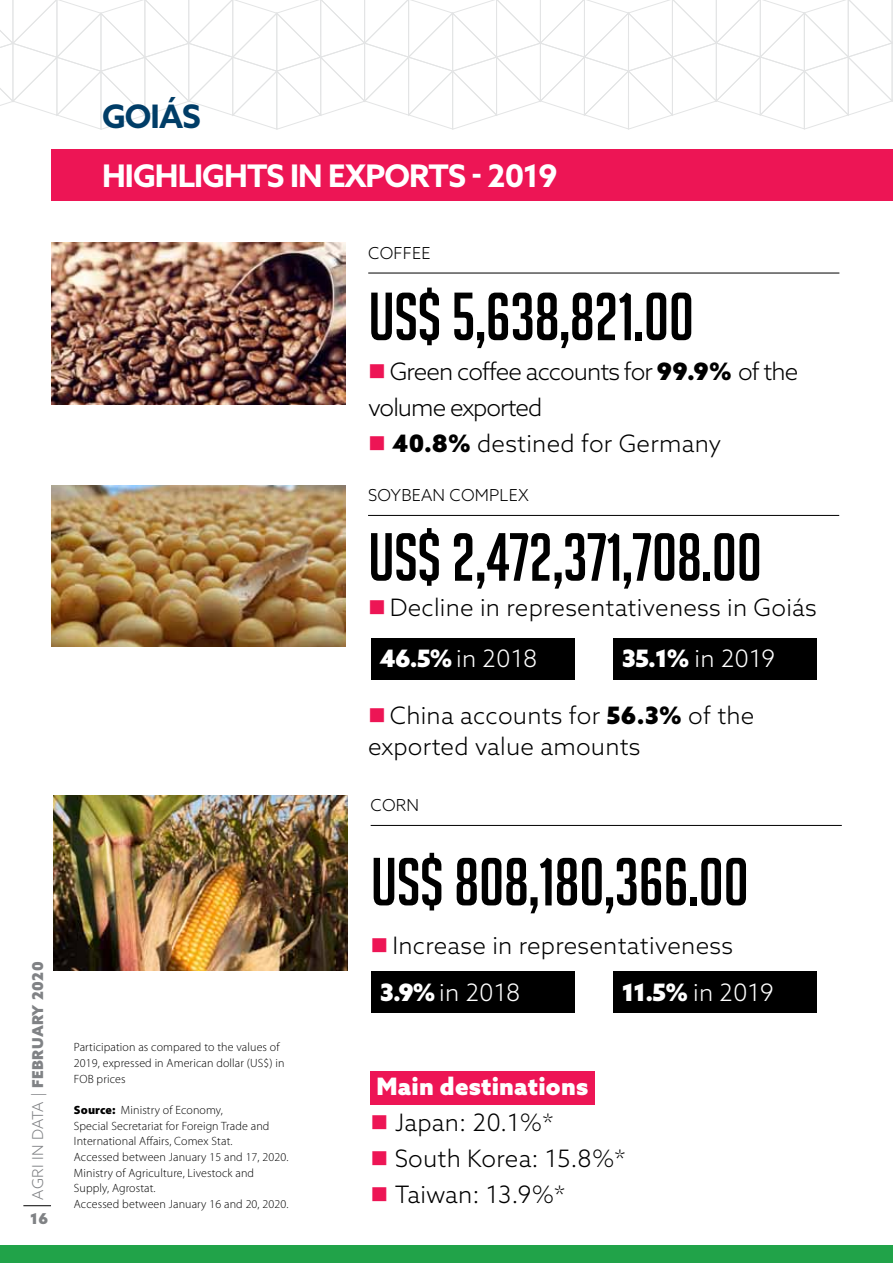
<style>
.page{position:relative;width:893px;height:1263px;background:#fff}
.page>*{position:absolute;margin:0;border:0;box-sizing:border-box;transform-origin:0 0}
.t1{font:66.3px "Big Noodle Titling";letter-spacing:-.01em;color:#000}
.t2{font:700 32.4px "Azo Sans";color:#003d67}
.t3{font:700 31.2px "Azo Sans";letter-spacing:-.03em;color:#fff}
.t4{font:300 24px/31.5px "Azo Sans";letter-spacing:.01em;color:#000}
.t5{font:300 24px/36px "Azo Sans";letter-spacing:-.04em;color:#000}
.t6{font:300 24px "Azo Sans";letter-spacing:.01em;color:#fff}
.t7{font:900 24px "Azo Sans";color:#fff}
.t8{font:300 16.5px "Azo Sans";letter-spacing:.01em;color:#000}
.t9{font:900 15px "Azo Sans";letter-spacing:.025em;color:#808285}
.t10{font:300 12px/15.6px "Myriad Pro";letter-spacing:.01em;color:#000}
.s1{font-weight:300}
.s2{color:#ed1555}
.s3{font-weight:900}
</style>
<div class="page">
<svg style="left:23px;top:1205px;width:28px;height:1px"></svg>
<div style="left:0;top:1245px;width:893px;height:18px;background:#21a349"></div>
<svg style="left:0;top:0;width:893px;height:130px"></svg>
<img style="left:51px;top:243px;width:294px;height:161px">
<hr style="left:368px;top:273px;width:471px;height:1px;background:#000">
<img style="left:51px;top:485px;width:294px;height:162px">
<hr style="left:368px;top:515px;width:471px;height:1px;background:#000">
<div style="left:371px;top:1071px;width:224px;height:34px;background:#ed1555"></div>
<img style="left:54px;top:795px;width:294px;height:175px">
<hr style="left:371px;top:825px;width:471px;height:1px;background:#000">
<div style="left:51px;top:150px;width:842px;height:51px;background:#ed1555"></div>
<div style="left:371px;top:638px;width:203px;height:41px;background:#000"></div>
<div style="left:371px;top:972px;width:203px;height:41px;background:#000"></div>
<div style="left:613px;top:638px;width:203px;height:41px;background:#000"></div>
<div style="left:613px;top:972px;width:203px;height:41px;background:#000"></div>
<p class="t9" style="left:28px;top:1199px;width:239px;rotate:-90deg"><span class="s1">AGRI IN DATA |</span> FEBRUARY 2020</p>
<p class="t9" style="left:30px;top:1208px;width:20px">16</p>
<h2 class="t2" style="left:102px;top:95px;width:98px">GOIÁS</h2>
<h3 class="t3" style="left:102px;top:155px;width:457px">HIGHLIGHTS IN EXPORTS - 2019</h3>
<h3 class="t8" style="left:368px;top:242px;width:23px">Coffee</h3>
<h1 class="t1" style="left:368px;top:281px;width:327px">US$ 5,638,821.00</h1>
<h3 class="t5" style="left:368px;top:354px;width:432px"><span class="s2">■</span> Green coffee accounts for <span class="s3">99.9%</span> of the volume exported</h3>
<h3 class="t4" style="left:368px;top:428px;width:355px"><span class="s2">■</span> <span class="s3">40.8%</span> destined for Germany</h3>
<h3 class="t8" style="left:368px;top:484px;width:22px">Soybean</h3>
<h3 class="t8" style="left:450px;top:484px;width:81px">Complex</h3>
<h1 class="t1" style="left:368px;top:521px;width:396px">US$ 2,472,371,708.00</h1>
<h3 class="t4" style="left:368px;top:591px;width:450px"><span class="s2">■</span> Decline in representativeness in Goiás</h3>
<h3 class="t6" style="left:380px;top:643px;width:159px"><span class="s3">46.5%</span> in 2018</h3>
<h3 class="t6" style="left:622px;top:643px;width:155px"><span class="s3">35.1%</span> in 2019</h3>
<h3 class="t4" style="left:368px;top:699px;width:388px"><span class="s2">■</span> China accounts for <span class="s3">56.3%</span> of the exported value amounts</h3>
<h3 class="t8" style="left:371px;top:794px;width:25px">Corn</h3>
<h1 class="t1" style="left:371px;top:846px;width:380px">US$ 808,180,366.00</h1>
<h3 class="t4" style="left:371px;top:930px;width:364px"><span class="s2">■</span> Increase in representativeness</h3>
<p class="t10" style="left:74px;top:1040px;width:212px">Participation as compared to the values of<br>2019, expressed in American dollar (US$) in<br>FOB prices</p>
<p class="t10" style="left:74px;top:1102px;width:216px"><span class="s3">Source:</span> Ministry of Economy,<br>Special Secretariat for Foreign Trade and International Affairs, Comex Stat.<br>Accessed between January 15 and 17, 2020.<br>Ministry of Agriculture, Livestock and Supply, Agrostat.<br>Accessed between January 16 and 20, 2020.</p>
<h3 class="t6" style="left:380px;top:977px;width:142px"><span class="s3">3.9%</span> in 2018</h3>
<h3 class="t6" style="left:622px;top:977px;width:153px"><span class="s3">11.5%</span> in 2019</h3>
<h3 class="t7" style="left:377px;top:1071px;width:213px">Main destinations</h3>
<h3 class="t4" style="left:371px;top:1107px;width:184px"><span class="s2">■</span> Japan: 20.1%*</h3>
<h3 class="t4" style="left:371px;top:1143px;width:257px"><span class="s2">■</span> South Korea: 15.8%*</h3>
<h3 class="t4" style="left:371px;top:1179px;width:196px"><span class="s2">■</span> Taiwan: 13.9%*</h3>
</div>
